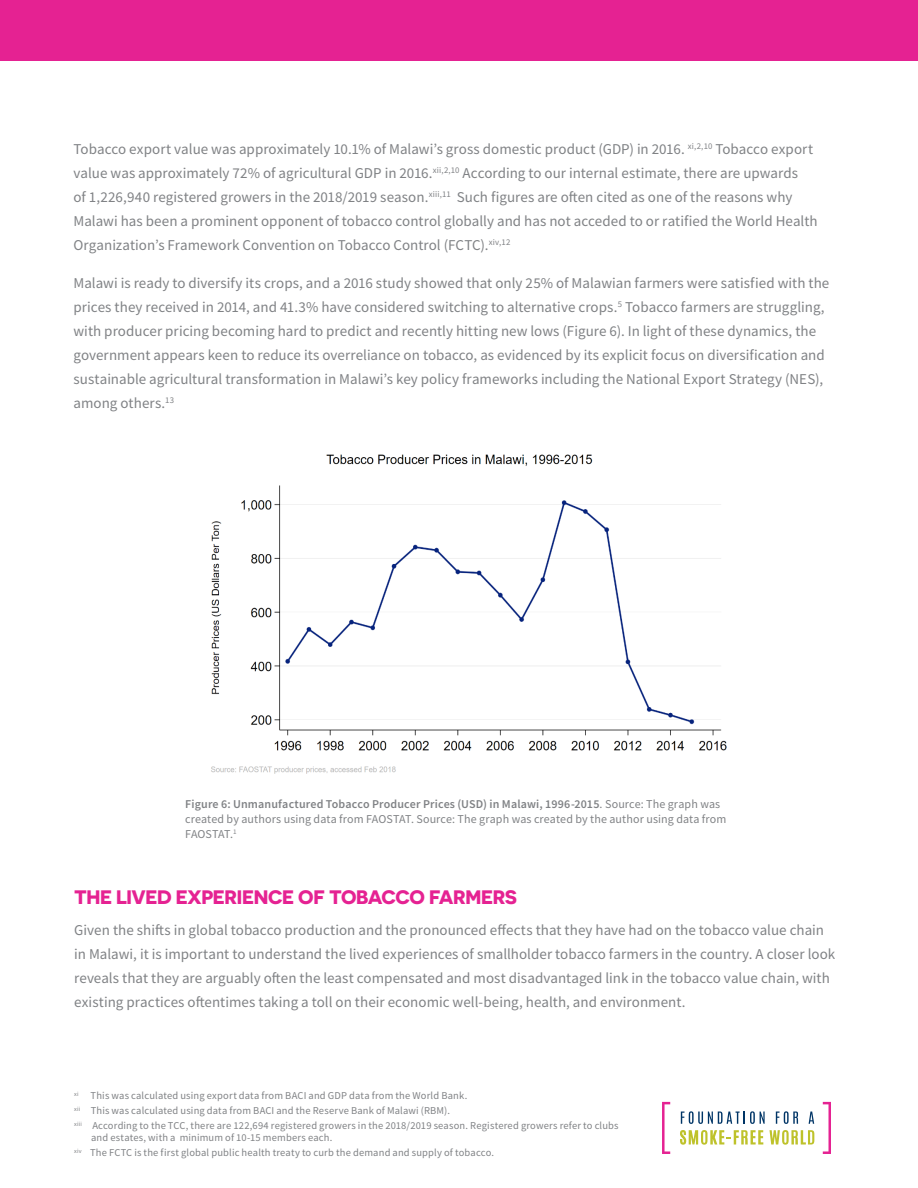
<style>
.page{position:relative;width:918px;height:1188px;background:#fff}
.page>*{position:absolute;margin:0;border:0;box-sizing:border-box;transform-origin:0 0}
.Header_1st__above_he{font:700 19.5px "Novecentosanswide";letter-spacing:-.025em;color:#e52292}
.Body{font:15px/24px "Source Sans Pro";letter-spacing:.005em;color:#808285}
.t1{font:12px/15px "Source Sans Pro";letter-spacing:.01em;color:#808285}
.t2{font:10.5px "Source Sans Pro";letter-spacing:.015em;color:#808285}
.s1{font-weight:600}
</style>
<div class="page">
<svg style="left:823px;top:1102px;width:8px;height:52px"></svg>
<svg style="left:662px;top:1102px;width:8px;height:52px"></svg>
<svg style="left:680px;top:1130px;width:83px;height:15px"></svg>
<svg style="left:769px;top:1130px;width:45px;height:15px"></svg>
<svg style="left:681px;top:1111px;width:84px;height:13px"></svg>
<svg style="left:776px;top:1111px;width:22px;height:13px"></svg>
<svg style="left:809px;top:1112px;width:5px;height:12px"></svg>
<div style="left:0;top:0;width:918px;height:61px;background:#e52292"></div>
<img style="left:211px;top:454px;width:516px;height:320px">
<p class="Body" style="left:74px;top:137px;width:746px">Tobacco export value was approximately 10.1% of Malawi’s gross domestic product (GDP) in 2016. <sup>xi,2,10</sup> Tobacco export value was approximately 72% of agricultural GDP in 2016.<sup>xii,2,10</sup> According to our internal estimate, there are upwards<br>of 1,226,940 registered growers in the 2018/2019 season.<sup>xiii,11</sup> Such figures are often cited as one of the reasons why Malawi has been a prominent opponent of tobacco control globally and has not acceded to or ratified the World Health Organization’s Framework Convention on Tobacco Control (FCTC).<sup>xiv,12</sup></p>
<p class="Body" style="left:74px;top:271px;width:757px">Malawi is ready to diversify its crops, and a 2016 study showed that only 25% of Malawian farmers were satisfied with the prices they received in 2014, and 41.3% have considered switching to alternative crops.<sup>5</sup> Tobacco farmers are struggling, with producer pricing becoming hard to predict and recently hitting new lows (Figure 6). In light of these dynamics, the government appears keen to reduce its overreliance on tobacco, as evidenced by its explicit focus on diversification and sustainable agricultural transformation in Malawi’s key policy frameworks including the National Export Strategy (NES), among others.<sup>13</sup></p>
<p class="t1" style="left:185px;top:796px;width:543px"><span class="s1">Figure 6: Unmanufactured Tobacco Producer Prices (USD) in Malawi, 1996-2015</span>. Source: The graph was created by authors using data from FAOSTAT. Source: The graph was created by the author using data from<br>FAOSTAT.<sup>1</sup></p>
<p class="Header_1st__above_he" style="left:74px;top:885px;width:444px">THE LIVED EXPERIENCE OF TOBACCO FARMERS</p>
<p class="Body" style="left:74px;top:918px;width:763px">Given the shifts in global tobacco production and the pronounced effects that they have had on the tobacco value chain in Malawi, it is important to understand the lived experiences of smallholder tobacco farmers in the country. A closer look reveals that they are arguably often the least compensated and most disadvantaged link in the tobacco value chain, with existing practices oftentimes taking a toll on their economic well-being, health, and environment.</p>
<p class="t2" style="left:74px;top:1089px;width:395px"><sup>xi</sup> This was calculated using export data from BACI and GDP data from the World Bank.</p>
<p class="t2" style="left:74px;top:1104px;width:377px"><sup>xii</sup> This was calculated using data from BACI and the Reserve Bank of Malawi (RBM).</p>
<p class="t2" style="left:74px;top:1119px;width:546px"><sup>xiii</sup> According to the TCC, there are 122,694 registered growers in the 2018/2019 season. Registered growers refer to clubs</p>
<p class="t2" style="left:91px;top:1131px;width:243px">and estates, with a minimum of 10-15 members each.</p>
<p class="t2" style="left:74px;top:1146px;width:421px"><sup>xiv</sup> The FCTC is the first global public health treaty to curb the demand and supply of tobacco.</p>
</div>
